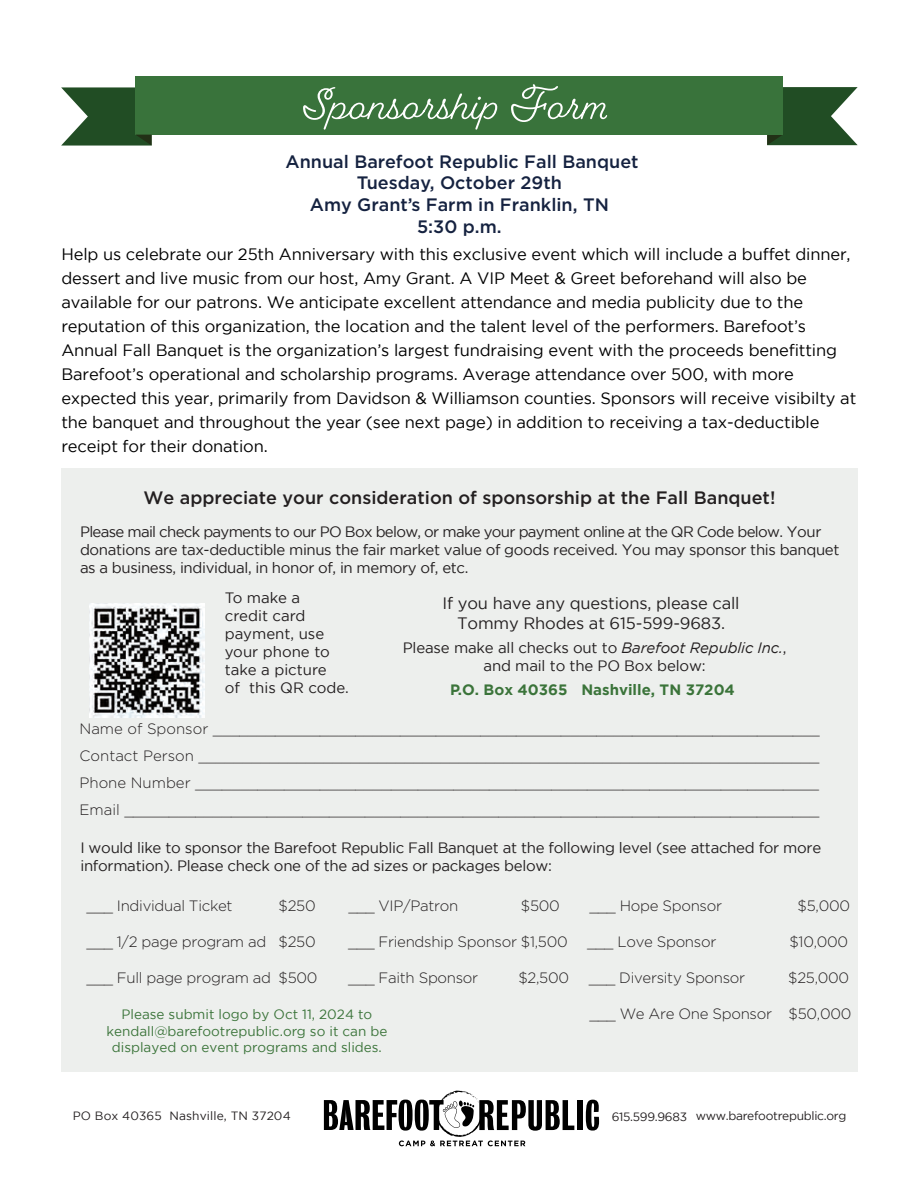
<style>
.page{position:relative;width:918px;height:1188px;background:#fff}
.page>*{position:absolute;margin:0;border:0;box-sizing:border-box;transform-origin:0 0}
.t1{font:500 18px/21.6px "Gotham";color:#152240;text-align:center}
.t2{font:500 18px "Gotham";color:#231f20}
.t3{font:16.5px/24px "Gotham";letter-spacing:-.01em;color:#000}
.t4{font:16.5px/19.8px "Gotham";letter-spacing:-.01em;color:#231f20;text-align:center}
.t5{font:300 15px/27px "Gotham";letter-spacing:-.02em;color:#231f20;text-align:justify}
.t6{font:15px/18px "Gotham";letter-spacing:-.02em;color:#231f20}
.t7{font:15px/18px "Gotham";color:#231f20}
.t8{font:700 15px "Gotham";color:#3b743a}
.t9{font:13.5px/16.2px "Gotham";color:#3b743a;text-align:center}
.t10{font:12px "Gotham";letter-spacing:-.025em;color:#231f20}
.t11{font:12px "Gotham";letter-spacing:.01em;color:#231f20}
.s1{font-style:italic}
</style>
<div class="page">
<div style="left:577px;top:1100px;width:6px;height:30px;background:#000"></div>
<svg style="left:586px;top:1100px;width:13px;height:31px"></svg>
<svg style="left:324px;top:1091px;width:250px;height:55px"></svg>
<div style="left:61px;top:468px;width:797px;height:603px;background:#edefed"></div>
<svg style="left:767px;top:87px;width:91px;height:58px"></svg>
<div style="left:135px;top:77px;width:648px;height:58px;background:#39733b"></div>
<svg style="left:61px;top:87px;width:91px;height:59px"></svg>
<svg style="left:303px;top:84px;width:304px;height:46px"></svg>
<img style="left:90px;top:603px;width:115px;height:115px">
<p class="t1" style="left:286px;top:150px;width:355px">Annual Barefoot Republic Fall Banquet<br>Tuesday, October 29th<br>Amy Grant’s Farm in Franklin, TN<br>5:30 p.m.</p>
<p class="t3" style="left:61px;top:242px;width:796px">Help us celebrate our 25th Anniversary with this exclusive event which will include a buffet dinner, dessert and live music from our host, Amy Grant. A VIP Meet &amp; Greet beforehand will also be available for our patrons. We anticipate excellent attendance and media publicity due to the reputation of this organization, the location and the talent level of the performers. Barefoot’s Annual Fall Banquet is the organization’s largest fundraising event with the proceeds benefitting Barefoot’s operational and scholarship programs. Average attendance over 500, with more expected this year, primarily from Davidson &amp; Williamson counties. Sponsors will receive visibilty at the banquet and throughout the year (see next page) in addition to receiving a tax-deductible receipt for their donation.</p>
<p class="t2" style="left:143px;top:486px;width:633px">We appreciate your consideration of sponsorship at the Fall Banquet!</p>
<p class="t6" style="left:80px;top:523px;width:761px">Please mail check payments to our PO Box below, or make your payment online at the QR Code below. Your donations are tax-deductible minus the fair market value of goods received. You may sponsor this banquet as a business, individual, in honor of, in memory of, etc.</p>
<p class="t7" style="left:225px;top:588px;width:125px">To make a<br>credit card payment, use your phone to take a picture<br>of this QR code.</p>
<p class="t4" style="left:443px;top:593px;width:299px">If you have any questions, please call<br>Tommy Rhodes at 615-599-9683.</p>
<p class="t6" style="left:403px;top:639px;width:385px;text-align:center">Please make all checks out to <span class="s1">Barefoot Republic Inc.</span>, and mail to the PO Box below:</p>
<p class="t8" style="left:450px;top:681px;width:286px">P.O. Box 40365 Nashville, TN 37204</p>
<p class="t5" style="left:79px;top:715px;width:742px">Name of Sponsor ____________________________________________________________________ Contact Person _____________________________________________________________________ Phone Number ______________________________________________________________________ Email ______________________________________________________________________________</p>
<p class="t6" style="left:80px;top:839px;width:742px">I would like to sponsor the Barefoot Republic Fall Banquet at the following level (see attached for more information). Please check one of the ad sizes or packages below:</p>
<p class="t5" style="left:87px;top:892px;width:148px">___ Individual Ticket</p>
<p class="t5" style="left:279px;top:892px;width:39px">$250</p>
<p class="t5" style="left:348px;top:892px;width:111px">___ VIP/Patron</p>
<p class="t5" style="left:521px;top:892px;width:40px">$500</p>
<p class="t5" style="left:590px;top:892px;width:134px">___ Hope Sponsor</p>
<p class="t5" style="left:798px;top:892px;width:54px">$5,000</p>
<p class="t5" style="left:87px;top:928px;width:231px">___ 1/2 page program ad $250</p>
<p class="t5" style="left:348px;top:928px;width:221px">___ Friendship Sponsor $1,500</p>
<p class="t5" style="left:587px;top:928px;width:131px">___ Love Sponsor</p>
<p class="t5" style="left:789px;top:928px;width:60px">$10,000</p>
<p class="t5" style="left:87px;top:964px;width:232px">___ Full page program ad $500</p>
<p class="t5" style="left:348px;top:964px;width:131px">___ Faith Sponsor</p>
<p class="t5" style="left:518px;top:964px;width:52px">$2,500</p>
<p class="t5" style="left:589px;top:964px;width:158px">___ Diversity Sponsor</p>
<p class="t5" style="left:788px;top:964px;width:63px">$25,000</p>
<p class="t5" style="left:589px;top:1000px;width:263px">___ We Are One Sponsor $50,000</p>
<p class="t9" style="left:106px;top:1006px;width:282px">Please submit logo by Oct 11, 2024 to kendall@barefootrepublic.org so it can be displayed on event programs and slides.</p>
<p class="t11" style="left:73px;top:1109px;width:219px">PO Box 40365 Nashville, TN 37204</p>
<p class="t10" style="left:612px;top:1109px;width:236px">615.599.9683 www.barefootrepublic.org</p>
</div>
